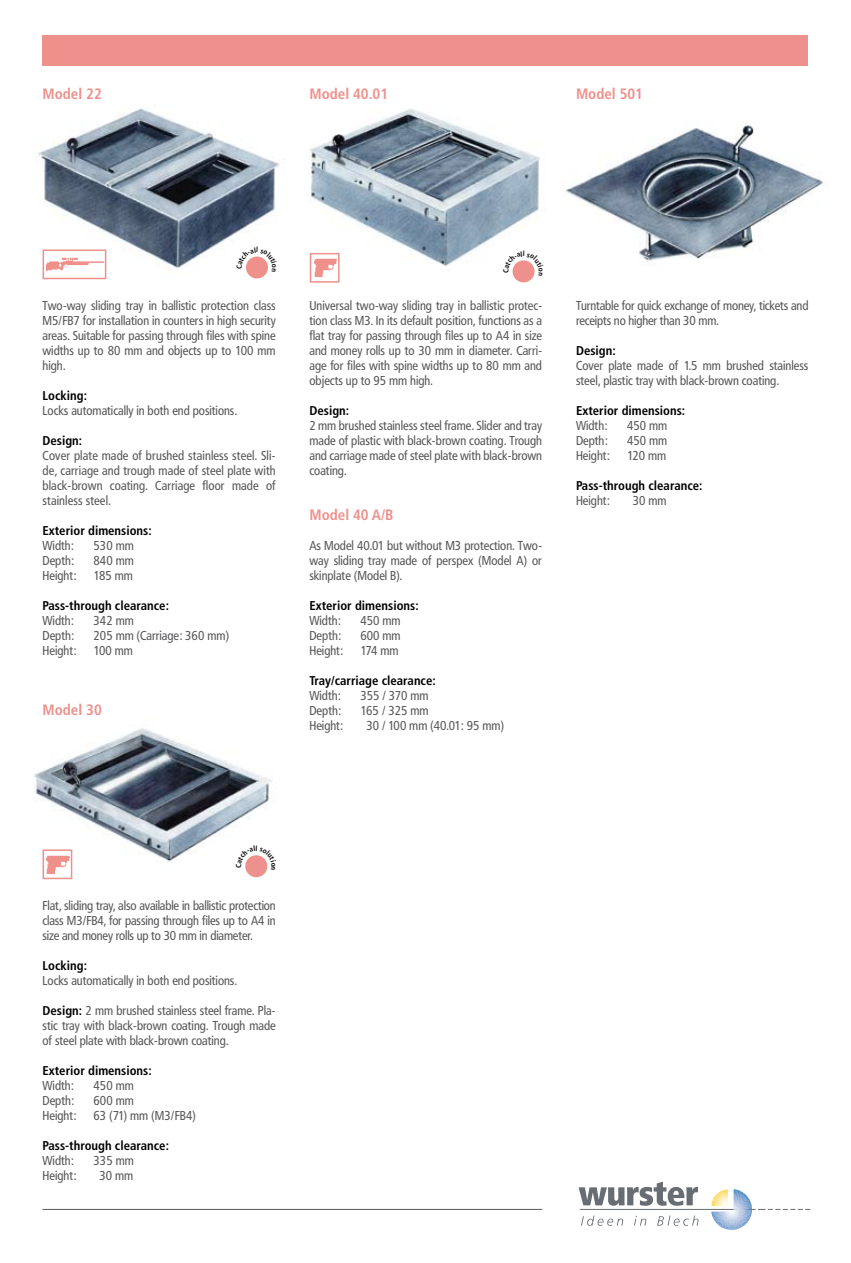
<style>
.page{position:relative;width:851px;height:1263px;background:#fff}
.page>*{position:absolute;margin:0;border:0;box-sizing:border-box;transform-origin:0 0}
.t1{font:700 condensed 15px "Frutiger";color:#ee908b}
.t2{font:12.75px/15px "Frutiger Condensed BQ";color:#58585a;text-align:justify}
.t3{font:700 condensed 12.75px "Frutiger";color:#000}
.s1{font-family:"Frutiger";font-weight:700;font-stretch:condensed;color:#000}
</style>
<div class="page">
<img style="left:564px;top:120px;width:259px;height:141px">
<img style="left:309px;top:109px;width:231px;height:167px">
<img style="left:314px;top:259px;width:22px;height:18px">
<div style="left:310px;top:253px;width:29px;height:30px;border:2px solid #ee908b"></div>
<img style="left:34px;top:728px;width:238px;height:143px">
<svg style="left:581px;top:1215px;width:42px;height:11px"></svg>
<svg style="left:634px;top:1216px;width:12px;height:10px"></svg>
<svg style="left:657px;top:1215px;width:41px;height:11px"></svg>
<hr style="left:579px;top:1209px;width:232px;height:1px;background:#676d72">
<hr style="left:772px;top:1202px;width:3px;height:17px;background:#fff">
<hr style="left:787px;top:1202px;width:3px;height:17px;background:#fff">
<hr style="left:802px;top:1202px;width:3px;height:17px;background:#fff">
<svg style="left:578px;top:1181px;width:120px;height:25px"></svg>
<svg style="left:711px;top:1189px;width:46px;height:41px"></svg>
<hr style="left:43px;top:1209px;width:499px;height:1px;background:#58585a">
<div style="left:43px;top:36px;width:765px;height:30px;background:#ee908b"></div>
<img style="left:38px;top:108px;width:242px;height:172px">
<img style="left:46px;top:257px;width:57px;height:13px">
<div style="left:43px;top:249px;width:63px;height:30px;border:2px solid #ee908b"></div>
<img style="left:47px;top:855px;width:22px;height:18px">
<div style="left:43px;top:849px;width:29px;height:30px;border:2px solid #ee908b"></div>
<div style="left:246px;top:256px;width:22px;height:22px;background:#ee908b;border-radius:50%"></div>
<div style="left:245px;top:855px;width:22px;height:22px;background:#ee908b;border-radius:50%"></div>
<div style="left:512px;top:260px;width:22px;height:22px;background:#ee908b;border-radius:50%"></div>
<svg style="left:237px;top:247px;width:39px;height:24px"></svg>
<svg style="left:236px;top:846px;width:36px;height:24px"></svg>
<svg style="left:503px;top:251px;width:37px;height:24px"></svg>
<p class="t1" style="left:43px;top:85px;width:61px">Model 22</p>
<p class="t1" style="left:309px;top:85px;width:80px">Model 40.01</p>
<p class="t1" style="left:576px;top:85px;width:69px">Model 501</p>
<p class="t2" style="left:43px;top:297px;width:235px">Two-way sliding tray in ballistic protection class M5/FB7 for installation in counters in high security areas. Suitable for passing through files with spine widths up to 80 mm and objects up to 100 mm high.</p>
<p class="t3" style="left:43px;top:388px;width:46px">Locking:</p>
<p class="t2" style="left:43px;top:402px;width:196px">Locks automatically in both end positions.</p>
<p class="t3" style="left:43px;top:433px;width:41px">Design:</p>
<p class="t2" style="left:43px;top:447px;width:235px">Cover plate made of brushed stainless steel. Sli&shy;de, carriage and trough made of steel plate with black-brown coating. Carriage floor made of stainless steel.</p>
<p class="t3" style="left:43px;top:523px;width:111px">Exterior dimensions:</p>
<p class="t2" style="left:43px;top:537px;width:33px">Width:</p>
<p class="t2" style="left:94px;top:537px;width:42px">530 mm</p>
<p class="t2" style="left:43px;top:552px;width:33px">Depth:</p>
<p class="t2" style="left:94px;top:552px;width:42px">840 mm</p>
<p class="t2" style="left:43px;top:567px;width:35px">Height:</p>
<p class="t2" style="left:94px;top:567px;width:41px">185 mm</p>
<p class="t3" style="left:43px;top:598px;width:128px">Pass-through clearance:</p>
<p class="t2" style="left:43px;top:612px;width:33px">Width:</p>
<p class="t2" style="left:94px;top:612px;width:42px">342 mm</p>
<p class="t2" style="left:43px;top:628px;width:33px">Depth:</p>
<p class="t2" style="left:94px;top:628px;width:137px">205 mm (Carriage: 360 mm)</p>
<p class="t2" style="left:43px;top:643px;width:35px">Height:</p>
<p class="t2" style="left:94px;top:643px;width:41px">100 mm</p>
<p class="t1" style="left:43px;top:700px;width:61px">Model 30</p>
<p class="t2" style="left:309px;top:297px;width:234px">Universal two-way sliding tray in ballistic protec&shy;tion class M3. In its default position, functions as a flat tray for passing through files up to A4 in size and money rolls up to 30 mm in diameter. Carri&shy;age for files with spine widths up to 80 mm and objects up to 95 mm high.</p>
<p class="t3" style="left:309px;top:403px;width:41px">Design:</p>
<p class="t2" style="left:309px;top:417px;width:234px">2 mm brushed stainless steel frame. Slider and tray made of plastic with black-brown coating. Trough and carriage made of steel plate with black-brown coating.</p>
<p class="t1" style="left:309px;top:505px;width:85px">Model 40 A/B</p>
<p class="t2" style="left:309px;top:537px;width:234px">As Model 40.01 but without M3 protection. Two&shy;way sliding tray made of perspex (Model A) or skinplate (Model B).</p>
<p class="t3" style="left:309px;top:598px;width:111px">Exterior dimensions:</p>
<p class="t2" style="left:309px;top:612px;width:33px">Width:</p>
<p class="t2" style="left:360px;top:612px;width:42px">450 mm</p>
<p class="t2" style="left:309px;top:627px;width:33px">Depth:</p>
<p class="t2" style="left:360px;top:627px;width:42px">600 mm</p>
<p class="t2" style="left:309px;top:642px;width:35px">Height:</p>
<p class="t2" style="left:360px;top:642px;width:40px">174 mm</p>
<p class="t3" style="left:309px;top:673px;width:128px">Tray/carriage clearance:</p>
<p class="t2" style="left:309px;top:687px;width:33px">Width:</p>
<p class="t2" style="left:360px;top:687px;width:69px">355 / 370 mm</p>
<p class="t2" style="left:309px;top:702px;width:33px">Depth:</p>
<p class="t2" style="left:360px;top:702px;width:70px">165 / 325 mm</p>
<p class="t2" style="left:309px;top:717px;width:35px">Height:</p>
<p class="t2" style="left:366px;top:717px;width:139px">30 / 100 mm (40.01: 95 mm)</p>
<p class="t2" style="left:576px;top:297px;width:234px">Turntable for quick exchange of money, tickets and receipts no higher than 30 mm.</p>
<p class="t3" style="left:576px;top:342px;width:41px">Design:</p>
<p class="t2" style="left:576px;top:357px;width:234px">Cover plate made of 1.5 mm brushed stainless steel, plastic tray with black-brown coating.</p>
<p class="t3" style="left:576px;top:402px;width:111px">Exterior dimensions:</p>
<p class="t2" style="left:576px;top:417px;width:33px">Width:</p>
<p class="t2" style="left:627px;top:417px;width:42px">450 mm</p>
<p class="t2" style="left:576px;top:432px;width:33px">Depth:</p>
<p class="t2" style="left:627px;top:432px;width:42px">450 mm</p>
<p class="t2" style="left:576px;top:447px;width:35px">Height:</p>
<p class="t2" style="left:627px;top:447px;width:41px">120 mm</p>
<p class="t3" style="left:576px;top:478px;width:128px">Pass-through clearance:</p>
<p class="t2" style="left:576px;top:492px;width:35px">Height:</p>
<p class="t2" style="left:633px;top:492px;width:35px">30 mm</p>
<p class="t2" style="left:43px;top:897px;width:235px">Flat, sliding tray, also available in ballistic protection class M3/FB4, for passing through files up to A4 in size and money rolls up to 30 mm in diameter.</p>
<p class="t3" style="left:43px;top:958px;width:46px">Locking:</p>
<p class="t2" style="left:43px;top:972px;width:196px">Locks automatically in both end positions.</p>
<p class="t2" style="left:43px;top:1002px;width:235px"><span class="s1">Design:</span> 2 mm brushed stainless steel frame. Pla&shy;stic tray with black-brown coating. Trough made of steel plate with black-brown coating.</p>
<p class="t3" style="left:43px;top:1063px;width:111px">Exterior dimensions:</p>
<p class="t2" style="left:43px;top:1077px;width:33px">Width:</p>
<p class="t2" style="left:94px;top:1077px;width:42px">450 mm</p>
<p class="t2" style="left:43px;top:1093px;width:33px">Depth:</p>
<p class="t2" style="left:94px;top:1093px;width:42px">600 mm</p>
<p class="t2" style="left:43px;top:1108px;width:35px">Height:</p>
<p class="t2" style="left:94px;top:1108px;width:104px">63 (71) mm (M3/FB4)</p>
<p class="t3" style="left:43px;top:1138px;width:128px">Pass-through clearance:</p>
<p class="t2" style="left:43px;top:1153px;width:33px">Width:</p>
<p class="t2" style="left:94px;top:1153px;width:42px">335 mm</p>
<p class="t2" style="left:43px;top:1168px;width:35px">Height:</p>
<p class="t2" style="left:99px;top:1168px;width:35px">30 mm</p>
</div>
